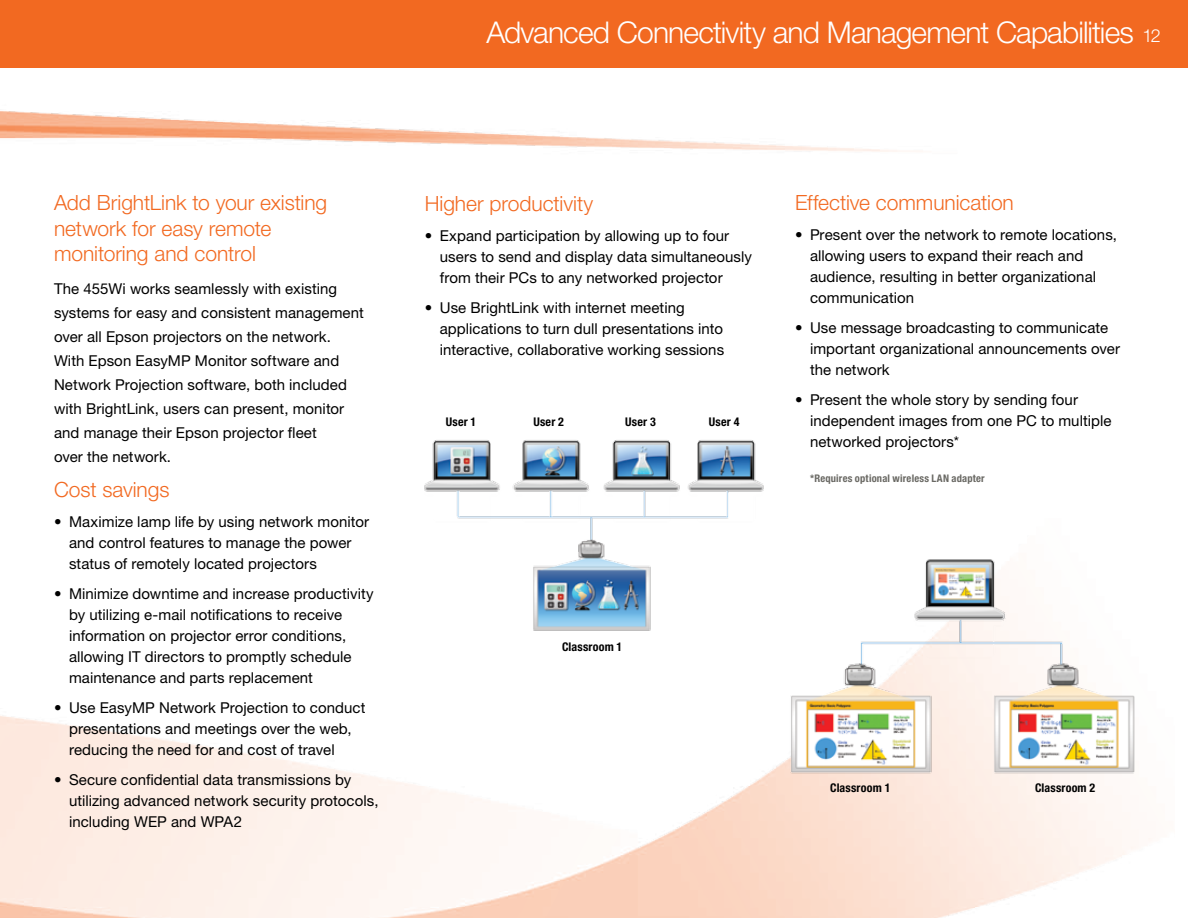
<style>
.page{position:relative;width:1188px;height:918px;background:#fff}
.page>*{position:absolute;margin:0;border:0;box-sizing:border-box;transform-origin:0 0}
.t1{font:300 30px "Helvetica Neue";letter-spacing:-.03em;color:#fff}
.t2{font:300 21px/25.5px "Helvetica Neue";letter-spacing:-.005em;color:#f26921}
.t3{font:15px/21px "Helvetica Neue";letter-spacing:.005em;color:#000}
.t4{font:700 condensed 12px "Helvetica Neue";letter-spacing:.015em;color:#000}
.t5{font:700 condensed 10.5px "Helvetica Neue";letter-spacing:.02em;color:#696863}
.s1{font-size:18px}
</style>
<div class="page">
<img style="left:0;top:111px;width:1151px;height:807px">
<img style="left:769px;top:529px;width:382px;height:267px">
<div style="left:0;top:0;width:1188px;height:68px;background:#f26921"></div>
<img style="left:425px;top:405px;width:338px;height:243px">
<h1 class="t1" style="left:486px;top:14px;width:676px">Advanced Connectivity and Management Capabilities <span class="s1">12</span></h1>
<h2 class="t2" style="left:54px;top:189px;width:275px">Add BrightLink to your existing network for easy remote monitoring and control</h2>
<p class="t3" style="left:54px;top:277px;width:311px;line-height:24px">The 455Wi works seamlessly with existing systems for easy and consistent management over all Epson projectors on the network.<br>With Epson EasyMP Monitor software and Network Projection software, both included with BrightLink, users can present, monitor and manage their Epson projector fleet<br>over the network.</p>
<h2 class="t2" style="left:54px;top:477px;width:117px">Cost savings</h2>
<p class="t3" style="left:69px;top:511px;width:302px;text-indent:-15px">• Maximize lamp life by using network monitor and control features to manage the power status of remotely located projectors</p>
<p class="t3" style="left:69px;top:583px;width:306px;text-indent:-15px">• Minimize downtime and increase productivity by utilizing e-mail notifications to receive information on projector error conditions, allowing IT directors to promptly schedule maintenance and parts replacement</p>
<p class="t3" style="left:69px;top:697px;width:298px;text-indent:-15px">• Use EasyMP Network Projection to conduct presentations and meetings over the web, reducing the need for and cost of travel</p>
<p class="t3" style="left:69px;top:769px;width:311px;text-indent:-15px">• Secure confidential data transmissions by utilizing advanced network security protocols, including WEP and WPA2</p>
<h2 class="t2" style="left:425px;top:190px;width:170px">Higher productivity</h2>
<p class="t3" style="left:440px;top:225px;width:314px;text-indent:-15px">• Expand participation by allowing up to four users to send and display data simultaneously from their PCs to any networked projector</p>
<p class="t3" style="left:440px;top:297px;width:286px;text-indent:-15px">• Use BrightLink with internet meeting applications to turn dull presentations into interactive, collaborative working sessions</p>
<p class="t4" style="left:446px;top:415px;width:32px">User 1</p>
<p class="t4" style="left:533px;top:415px;width:32px">User 2</p>
<p class="t4" style="left:625px;top:415px;width:32px">User 3</p>
<p class="t4" style="left:709px;top:415px;width:32px">User 4</p>
<h2 class="t2" style="left:795px;top:189px;width:220px">Effective communication</h2>
<p class="t3" style="left:810px;top:224px;width:309px;text-indent:-15px">• Present over the network to remote locations, allowing users to expand their reach and audience, resulting in better organizational communication</p>
<p class="t3" style="left:810px;top:317px;width:312px;text-indent:-15px">• Use message broadcasting to communicate important organizational announcements over the network</p>
<p class="t3" style="left:810px;top:389px;width:303px;text-indent:-15px">• Present the whole story by sending four independent images from one PC to multiple networked projectors*</p>
<p class="t5" style="left:810px;top:472px;width:176px">*Requires optional wireless LAN adapter</p>
<p class="t4" style="left:562px;top:640px;width:62px">Classroom 1</p>
<p class="t4" style="left:830px;top:781px;width:62px">Classroom 1</p>
<p class="t4" style="left:1035px;top:781px;width:62px">Classroom 2</p>
</div>
